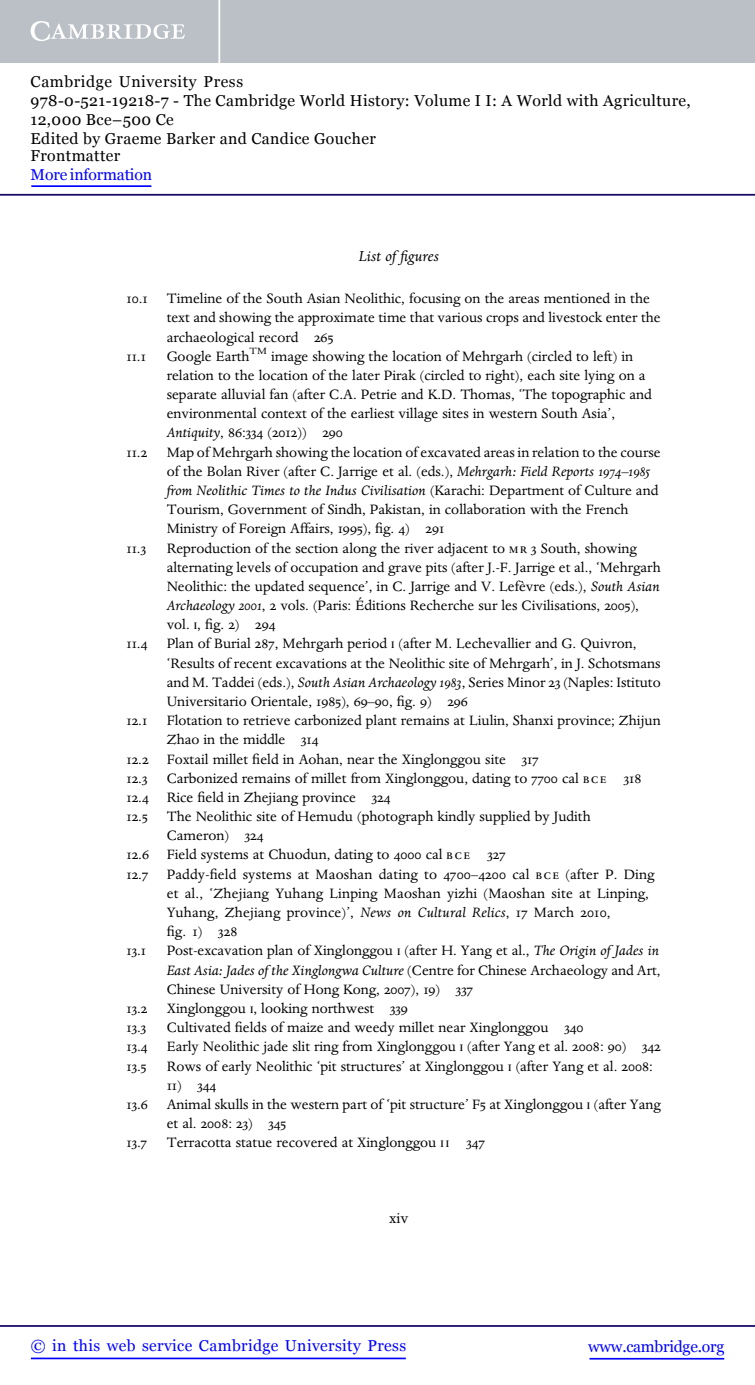
<style>
.page{position:relative;width:755px;height:1385px;background:#fff}
.page>*{position:absolute;margin:0;border:0;box-sizing:border-box;transform-origin:0 0}
.t1{font:16.62px "Adv OT3 eac 88 b 4.I";color:#000}
.t2{font:16.62px "Adv OT0 a 35 dcfa";color:#000}
.t3{font:15.75px/19.2px "Adv OT0 a 35 dcfa";color:#000}
.t4{font:15.75px/18.6px "Georgia";letter-spacing:.025em;color:#000}
.t5{font:15.75px "Adv OT3 eac 88 b 4.I";color:#000}
.t6{font:15.75px "Adv PA9 D7";color:#000}
.t7{font:15.75px "Georgia";letter-spacing:.025em;color:#00f}
.t8{font:15.75px "Georgia";letter-spacing:-.015em;color:#00f}
.t9{font:15.75px "Georgia";letter-spacing:-.01em;color:#00f}
.s1{font-family:"Adv OT3 eac 88 b 4.I+fb"}
.s2{font-family:"Adv PA9 D7"}
.s3{font-family:"Adv OT0 a 35 dcfa"}
.s4{font-style:inherit}
.s5{font-family:"Adv OT3 eac 88 b 4.I"}
.s6{font-family:"Adv PA9 D9"}
.s7{font-family:"Adv OT0 a 35 dcfa+fb"}
.s8{font-family:"Adv OT42 d 40086";font-size:11.03px}
</style>
<div class="page">
<hr style="left:589px;top:1358px;width:134px;height:1px;background:#00f">
<hr style="left:0;top:1325px;width:754px;height:2px;background:#150666">
<hr style="left:31px;top:1357px;width:374px;height:2px;background:#00f">
<div style="left:0;top:0;width:754px;height:63px;background:#bac0c6"></div>
<svg style="left:31px;top:21px;width:154px;height:20px"></svg>
<hr style="left:218px;top:0;width:2px;height:63px;background:#fff">
<hr style="left:0;top:194px;width:754px;height:2px;background:#150666">
<hr style="left:31px;top:185px;width:120px;height:2px;background:#00f">
<p class="t4" style="left:31px;top:73px;width:661px">Cambridge University Press<br>978-0-521-19218-7 - The Cambridge World History: Volume I I: A World with Agriculture, 12,000 Bce–500 Ce<br>Edited by Graeme Barker and Candice Goucher<br>Frontmatter</p>
<p class="t9" style="left:31px;top:165px;width:123px">More information</p>
<p class="t1" style="left:358px;top:251px;width:82px">List of <span class="s1">fi</span>gures</p>
<p class="t3" style="left:166px;top:290px;width:495px;text-indent:-40px"><span class="s2">10</span>.<span class="s2">1</span> Timeline of the South Asian Neolithic, focusing on the areas mentioned in the text and showing the approximate time that various crops and livestock enter the archaeological record <span class="s2">265</span></p>
<p class="t6" style="left:126px;top:346px;width:21px">11<span class="s3">.</span>1</p>
<p class="t3" style="left:166px;top:348px;width:486px">Google Earth<sup>TM</sup> image showing the location of Mehrgarh (circled to left) in relation to the location of the later Pirak (circled to right), each site lying on a separate alluvial fan (after C.A. Petrie and K.D. Thomas, <span class="s4">‘</span>The topographic and environmental context of the earliest village sites in western South Asia<span class="s4">’</span>,</p>
<p class="t6" style="left:166px;top:423px;width:178px"><span class="s5">Antiquity</span><span class="s3">,</span> 86<span class="s3">:</span>334 <span class="s3">(</span>2012<span class="s3">))</span> 290</p>
<p class="t3" style="left:166px;top:444px;width:495px;text-indent:-40px"><span class="s2">11</span>.<span class="s2">2</span> Map of Mehrgarh showing the location of excavated areas in relation to the course of the Bolan River (after C. Jarrige et al. (eds.), <span class="s5">Mehrgarh: Field Reports</span> <span class="s6">1974</span><span class="s5">–</span><span class="s6">1985</span></p>
<p class="t5" style="left:166px;top:485px;width:493px">from Neolithic Times to the Indus Civilisation <span class="s3">(Karachi: Department of Culture and</span></p>
<p class="t3" style="left:166px;top:501px;width:463px">Tourism, Government of Sindh, Pakistan, in collaboration with the French<br>Ministry of Foreign Affairs, <span class="s2">1995</span>), <span class="s7">fi</span>g. <span class="s2">4</span>) <span class="s2">291</span></p>
<p class="t6" style="left:126px;top:538px;width:21px">11<span class="s3">.</span>3</p>
<p class="t3" style="left:166px;top:540px;width:471px">Reproduction of the section along the river adjacent to <span class="s8">M R</span> <span class="s2">3</span> South, showing</p>
<p class="t3" style="left:166px;top:559px;width:495px">alternating levels of occupation and grave pits (after J.-F. Jarrige et al., <span class="s4">‘</span>Mehrgarh</p>
<p class="t3" style="left:166px;top:578px;width:494px">Neolithic: the updated sequence<span class="s4">’</span>, in C. Jarrige and V. Lefèvre (eds.), <span class="s5">South Asian</span></p>
<p class="t3" style="left:166px;top:597px;width:473px"><span class="s5">Archaeology</span> <span class="s6">2001</span>, <span class="s2">2</span> vols. (Paris: Éditions Recherche sur les Civilisations, <span class="s2">2005</span>),</p>
<p class="t3" style="left:166px;top:616px;width:110px">vol. <span class="s8">I</span>, <span class="s7">fi</span>g. <span class="s2">2</span>) <span class="s2">294</span></p>
<p class="t3" style="left:126px;top:635px;width:511px"><span class="s2">11</span>.<span class="s2">4</span> Plan of Burial <span class="s2">287</span>, Mehrgarh period <span class="s8">I</span> (after M. Lechevallier and G. Quivron,</p>
<p class="t3" style="left:166px;top:655px;width:495px"><span class="s4">‘</span>Results of recent excavations at the Neolithic site of Mehrgarh<span class="s4">’</span>, in J. Schotsmans</p>
<p class="t3" style="left:166px;top:674px;width:495px">and M. Taddei (eds.), <span class="s5">South Asian Archaeology</span> <span class="s6">1983</span>, Series Minor <span class="s2">23</span> (Naples: Istituto</p>
<p class="t3" style="left:166px;top:693px;width:302px">Universitario Orientale, <span class="s2">1985</span>), <span class="s2">69</span><span class="s4">–</span><span class="s2">90</span>, <span class="s7">fi</span>g. <span class="s2">9</span>) <span class="s2">296</span></p>
<p class="t3" style="left:126px;top:712px;width:535px"><span class="s2">12</span>.<span class="s2">1</span> Flotation to retrieve carbonized plant remains at Liulin, Shanxi province; Zhijun</p>
<p class="t3" style="left:166px;top:731px;width:153px">Zhao in the middle <span class="s2">314</span></p>
<p class="t3" style="left:126px;top:751px;width:413px"><span class="s2">12</span>.<span class="s2">2</span> Foxtail millet <span class="s7">fi</span>eld in Aohan, near the Xinglonggou site <span class="s2">317</span></p>
<p class="t3" style="left:126px;top:770px;width:516px"><span class="s2">12</span>.<span class="s2">3</span> Carbonized remains of millet from Xinglonggou, dating to <span class="s2">7700</span> cal <span class="s8">B CE</span> <span class="s2">318</span></p>
<p class="t3" style="left:126px;top:789px;width:265px"><span class="s2">12</span>.<span class="s2">4</span> Rice <span class="s7">fi</span>eld in Zhejiang province <span class="s2">324</span></p>
<p class="t3" style="left:126px;top:808px;width:465px"><span class="s2">12</span>.<span class="s2">5</span> The Neolithic site of Hemudu (photograph kindly supplied by Judith</p>
<p class="t3" style="left:166px;top:827px;width:98px">Cameron) <span class="s2">324</span></p>
<p class="t3" style="left:126px;top:846px;width:380px"><span class="s2">12</span>.<span class="s2">6</span> Field systems at Chuodun, dating to <span class="s2">4000</span> cal <span class="s8">B C E</span> <span class="s2">327</span></p>
<p class="t3" style="left:126px;top:866px;width:529px"><span class="s2">12</span>.<span class="s2">7</span> Paddy-<span class="s7">fi</span>eld systems at Maoshan dating to <span class="s2">4700</span><span class="s4">–</span><span class="s2">4200</span> cal <span class="s8">BCE</span> (after P. Ding</p>
<p class="t3" style="left:166px;top:885px;width:483px">et al., <span class="s4">‘</span>Zhejiang Yuhang Linping Maoshan yizhi (Maoshan site at Linping,</p>
<p class="t3" style="left:166px;top:904px;width:445px">Yuhang, Zhejiang province)<span class="s4">’</span>, <span class="s5">News on Cultural Relics</span>, <span class="s2">17</span> March <span class="s2">2010</span>,</p>
<p class="t6" style="left:166px;top:921px;width:72px"><span class="s7">fi</span><span class="s3">g.</span> 1<span class="s3">)</span> 328</p>
<p class="t6" style="left:126px;top:941px;width:21px">13<span class="s3">.</span>1</p>
<p class="t3" style="left:166px;top:942px;width:493px">Post-excavation plan of Xinglonggou <span class="s8">I</span> (after H. Yang et al., <span class="s5">The Origin of Jades in</span></p>
<p class="t5" style="left:166px;top:964px;width:495px">East Asia: Jades of the Xinglongwa Culture <span class="s3">(Centre for Chinese Archaeology and Art,</span></p>
<p class="t3" style="left:126px;top:981px;width:347px;text-indent:40px">Chinese University of Hong Kong, <span class="s2">2007</span>), <span class="s2">19</span>) <span class="s2">337<br>13</span>.<span class="s2">2</span> Xinglonggou <span class="s8">I</span>, looking northwest <span class="s2">339</span></p>
<p class="t6" style="left:126px;top:1017px;width:21px">13<span class="s3">.</span>3</p>
<p class="t3" style="left:126px;top:1019px;width:535px;text-indent:40px">Cultivated <span class="s7">fi</span>elds of maize and weedy millet near Xinglonggou <span class="s2">340<br>13</span>.<span class="s2">4</span> Early Neolithic jade slit ring from Xinglonggou <span class="s8">I</span> (after Yang et al. <span class="s2">2008</span>: <span class="s2">90</span>) <span class="s2">342</span></p>
<p class="t6" style="left:126px;top:1056px;width:22px">13<span class="s3">.</span>5</p>
<p class="t3" style="left:166px;top:1057px;width:487px">Rows of early Neolithic <span class="s4">‘</span>pit structures<span class="s4">’</span> at Xinglonggou <span class="s8">I</span> (after Yang et al. <span class="s2">2008</span>:</p>
<p class="t6" style="left:166px;top:1075px;width:51px">11<span class="s3">)</span> 344</p>
<p class="t3" style="left:126px;top:1096px;width:535px"><span class="s2">13</span>.<span class="s2">6</span> Animal skulls in the western part of <span class="s4">‘</span>pit structure<span class="s4">’</span> F<span class="s2">5</span> at Xinglonggou <span class="s8">I</span> (after Yang</p>
<p class="t6" style="left:166px;top:1113px;width:121px"><span class="s3">et al.</span> 2008<span class="s3">:</span> 23<span class="s3">)</span> 345</p>
<p class="t3" style="left:126px;top:1134px;width:359px"><span class="s2">13</span>.<span class="s2">7</span> Terracotta statue recovered at Xinglonggou <span class="s8">I I</span> <span class="s2">347</span></p>
<p class="t2" style="left:389px;top:1212px;width:21px">xiv</p>
<p class="t7" style="left:31px;top:1336px;width:376px">© in this web service Cambridge University Press</p>
<p class="t8" style="left:587px;top:1336px;width:137px">www.cambridge.org</p>
</div>
